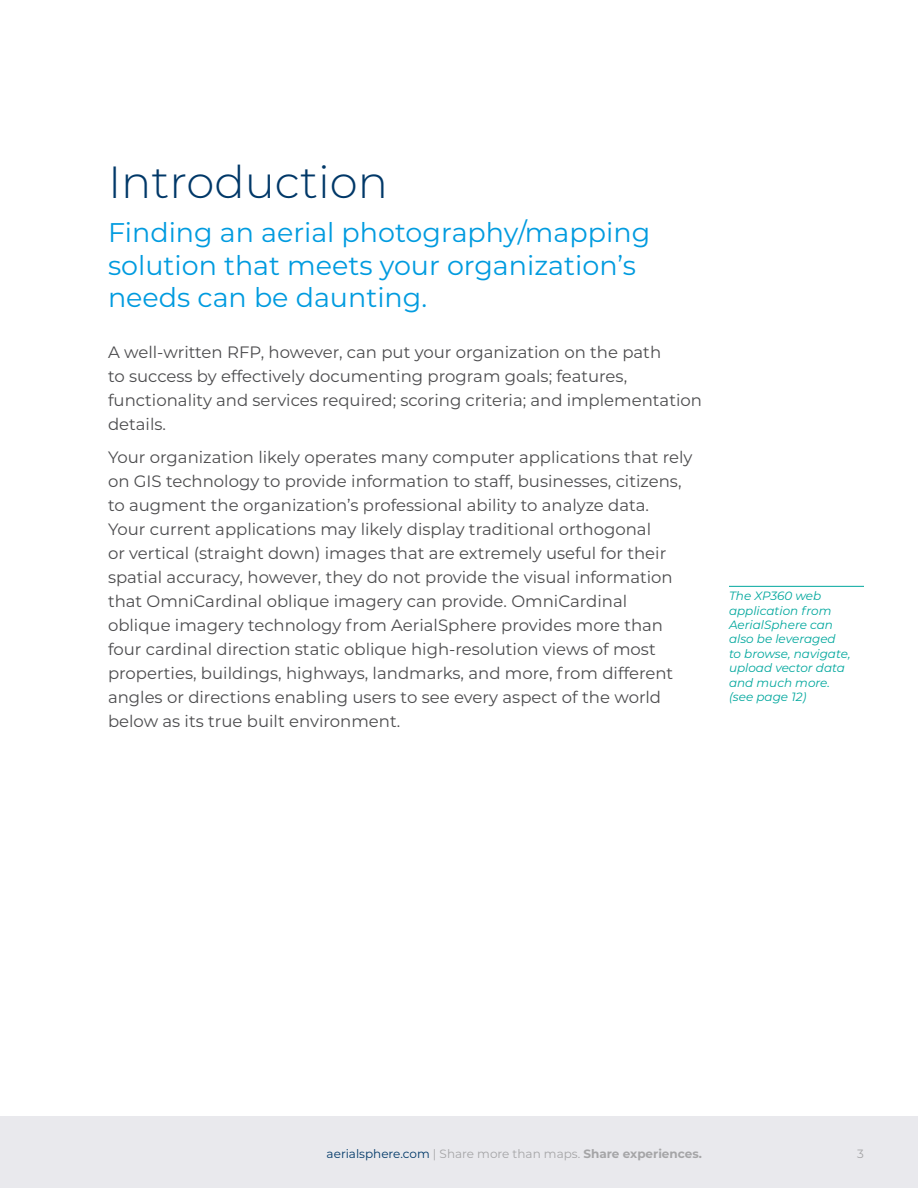
<style>
.page{position:relative;width:918px;height:1188px;background:#fff}
.page>*{position:absolute;margin:0;border:0;box-sizing:border-box;transform-origin:0 0}
.t1{font:300 45px "Montserrat";color:#003868}
.t2{font:27px/32.4px "Montserrat";color:#009bdf}
.t3{font:16.5px/24px "Montserrat";color:#4c4c4e}
.t4{font:italic 12px/14.4px "Montserrat";color:#00a79d}
.t5{font:12px "Montserrat";color:#a5a5a7}
.s1{color:#003868}
.s2{font-weight:700}
</style>
<div class="page">
<div style="left:0;top:1116px;width:918px;height:72px;background:#e9e9ed"></div>
<hr style="left:729px;top:586px;width:135px;height:1px;background:#00a79d">
<h1 class="t1" style="left:108px;top:151px;width:282px">Introduction</h1>
<h2 class="t2" style="left:108px;top:215px;width:544px">Finding an aerial photography/mapping solution that meets your organization’s needs can be daunting.</h2>
<p class="t3" style="left:108px;top:340px;width:596px">A well-written RFP, however, can put your organization on the path<br>to success by effectively documenting program goals; features, functionality and services required; scoring criteria; and implementation details.</p>
<p class="t3" style="left:108px;top:445px;width:586px">Your organization likely operates many computer applications that rely on GIS technology to provide information to staff, businesses, citizens, to augment the organization’s professional ability to analyze data.<br>Your current applications may likely display traditional orthogonal<br>or vertical (straight down) images that are extremely useful for their spatial accuracy, however, they do not provide the visual information that OmniCardinal oblique imagery can provide. OmniCardinal oblique imagery technology from AerialSphere provides more than four cardinal direction static oblique high-resolution views of most properties, buildings, highways, landmarks, and more, from different angles or directions enabling users to see every aspect of the world below as its true built environment.</p>
<p class="t4" style="left:729px;top:588px;width:123px">The XP360 web application from<br>AerialSphere can also be leveraged to browse, navigate, upload vector data and much more. (see page 12)</p>
<p class="t5" style="left:327px;top:1145px;width:377px"><span class="s1">aerialsphere.com</span> | Share more than maps. <span class="s2">Share experiences.</span></p>
<p class="t5" style="left:857px;top:1145px;width:8px">3</p>
</div>
